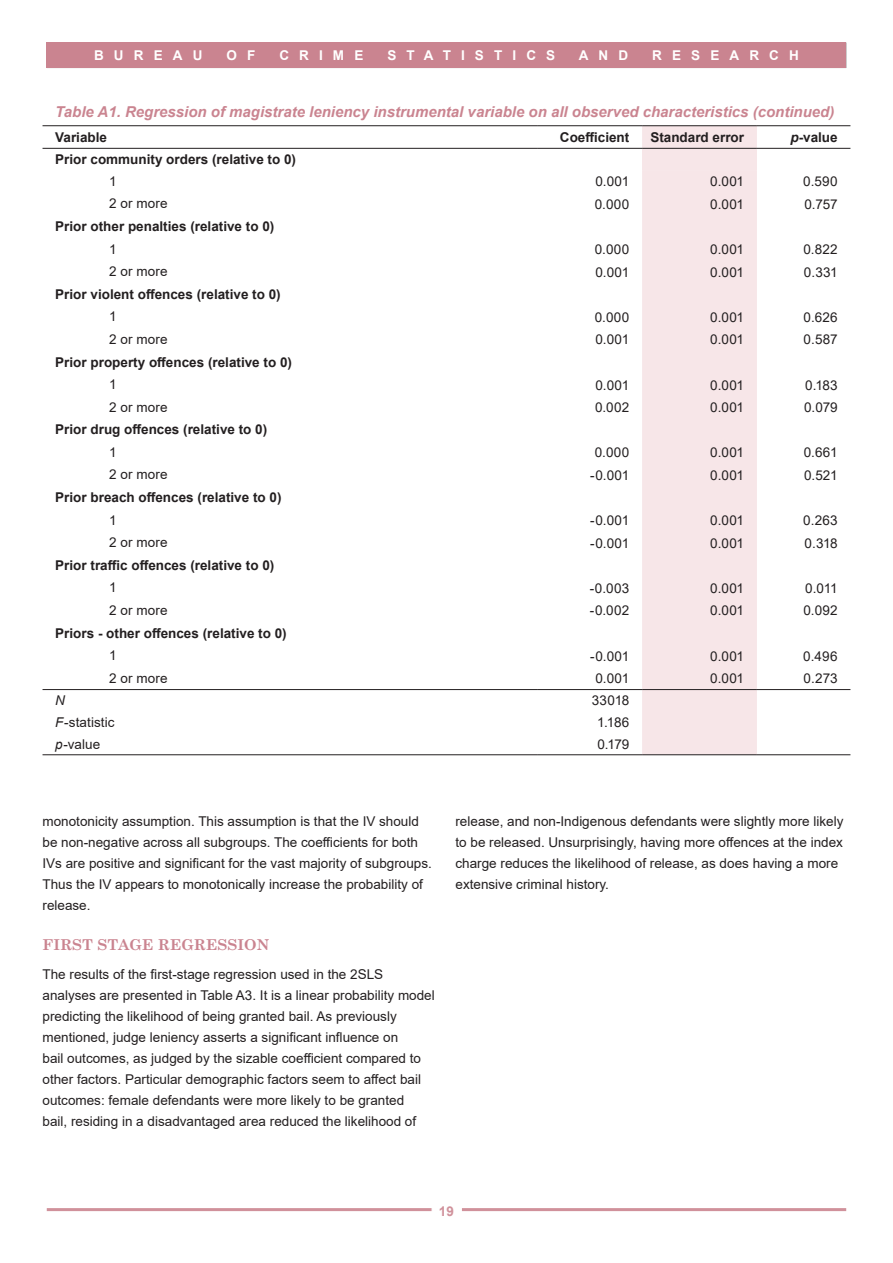
<style>
.page{position:relative;width:893px;height:1263px;background:#fff}
.page>*{position:absolute;margin:0;border:0;box-sizing:border-box;transform-origin:0 0}
.T1__Table_head1{font:italic 700 15px "Arial";color:#ca8490}
._2__0_Subhead_1{font:700 15px "Century Schoolbook";color:#ca8490}
._4__Text__body{font:13.5px/21px "Arial";color:#231f20}
.T3__Table_body_right{font:13.5px "Arial";letter-spacing:.01em;color:#231f20}
.T3__Table_body_bold{font:700 13.5px "Arial";color:#231f20}
.T3__Table_body{font:13.5px "Arial";letter-spacing:.01em;color:#231f20}
.t1{font:700 13.5px "Arial";letter-spacing:.75em;color:#fff}
.T2__Table_head2b{font:700 13.5px "Arial";color:#231f20}
.T2__Table_head2a{font:700 13.5px "Arial";color:#231f20}
.t2{font:700 13.5px "Arial";color:#d0919b}
.T3__Table_body-2{font:italic 13.5px "Arial";color:#231f20}
.s1{font-style:italic}
</style>
<div class="page">
<hr style="left:47px;top:1208px;width:799px;height:3px;background:#d0919b">
<div style="left:432px;top:1204px;width:29px;height:17px;background:#fff"></div>
<div style="left:47px;top:43px;width:799px;height:25px;background:#ca8490"></div>
<div style="left:642px;top:126px;width:115px;height:628px;background:#f7e6e8"></div>
<div style="left:642px;top:148px;width:115px;height:22px;background:#f7e6e8"></div>
<div style="left:642px;top:170px;width:115px;height:519px;background:#f7e6e8"></div>
<hr style="left:538px;top:689px;width:104px;height:1px;background:#231f20">
<hr style="left:642px;top:689px;width:115px;height:1px;background:#231f20">
<hr style="left:757px;top:689px;width:93px;height:1px;background:#231f20">
<hr style="left:43px;top:148px;width:495px;height:1px;background:#231f20">
<hr style="left:538px;top:148px;width:104px;height:1px;background:#231f20">
<hr style="left:642px;top:148px;width:115px;height:1px;background:#231f20">
<hr style="left:757px;top:148px;width:93px;height:1px;background:#231f20">
<hr style="left:43px;top:125px;width:495px;height:1px;background:#231f20">
<hr style="left:538px;top:125px;width:104px;height:1px;background:#231f20">
<hr style="left:642px;top:125px;width:115px;height:1px;background:#231f20">
<hr style="left:757px;top:125px;width:93px;height:1px;background:#231f20">
<hr style="left:43px;top:689px;width:495px;height:1px;background:#231f20">
<hr style="left:43px;top:754px;width:495px;height:1px;background:#231f20">
<hr style="left:538px;top:754px;width:104px;height:1px;background:#231f20">
<hr style="left:642px;top:754px;width:115px;height:1px;background:#231f20">
<hr style="left:757px;top:754px;width:93px;height:1px;background:#231f20">
<p class="t1" style="left:94px;top:46px;width:110px">BUREAU</p>
<p class="t1" style="left:226px;top:46px;width:30px">O F</p>
<p class="t1" style="left:279px;top:46px;width:85px">CRIME</p>
<p class="t1" style="left:387px;top:46px;width:169px">STATISTICS</p>
<p class="t1" style="left:579px;top:46px;width:51px">AND</p>
<p class="t1" style="left:652px;top:46px;width:148px">RESEARCH</p>
<p class="T1__Table_head1" style="left:55px;top:102px;width:781px">Table A1. Regression of magistrate leniency instrumental variable on all observed characteristics (continued)</p>
<p class="T2__Table_head2a" style="left:55px;top:128px;width:53px">Variable</p>
<p class="T2__Table_head2b" style="left:560px;top:128px;width:71px">Coefficient</p>
<p class="T2__Table_head2b" style="left:650px;top:128px;width:95px">Standard error</p>
<p class="T2__Table_head2b" style="left:790px;top:128px;width:49px"><span class="s1">p</span>-value</p>
<p class="T3__Table_body_bold" style="left:55px;top:150px;width:242px">Prior community orders (relative to 0)</p>
<p class="T3__Table_body" style="left:109px;top:172px;width:9px">1</p>
<p class="T3__Table_body_right" style="left:595px;top:172px;width:35px">0.001</p>
<p class="T3__Table_body_right" style="left:710px;top:172px;width:35px">0.001</p>
<p class="T3__Table_body_right" style="left:803px;top:172px;width:36px">0.590</p>
<p class="T3__Table_body" style="left:109px;top:194px;width:60px">2 or more</p>
<p class="T3__Table_body_right" style="left:595px;top:195px;width:36px">0.000</p>
<p class="T3__Table_body_right" style="left:710px;top:195px;width:35px">0.001</p>
<p class="T3__Table_body_right" style="left:804px;top:195px;width:35px">0.757</p>
<p class="T3__Table_body_bold" style="left:55px;top:217px;width:221px">Prior other penalties (relative to 0)</p>
<p class="T3__Table_body" style="left:109px;top:240px;width:9px">1</p>
<p class="T3__Table_body_right" style="left:595px;top:240px;width:36px">0.000</p>
<p class="T3__Table_body_right" style="left:710px;top:240px;width:35px">0.001</p>
<p class="T3__Table_body_right" style="left:803px;top:240px;width:36px">0.822</p>
<p class="T3__Table_body" style="left:109px;top:262px;width:60px">2 or more</p>
<p class="T3__Table_body_right" style="left:595px;top:263px;width:35px">0.001</p>
<p class="T3__Table_body_right" style="left:710px;top:263px;width:35px">0.001</p>
<p class="T3__Table_body_right" style="left:804px;top:263px;width:35px">0.331</p>
<p class="T3__Table_body_bold" style="left:55px;top:284px;width:227px">Prior violent offences (relative to 0)</p>
<p class="T3__Table_body" style="left:109px;top:307px;width:9px">1</p>
<p class="T3__Table_body_right" style="left:595px;top:308px;width:36px">0.000</p>
<p class="T3__Table_body_right" style="left:710px;top:308px;width:35px">0.001</p>
<p class="T3__Table_body_right" style="left:804px;top:308px;width:36px">0.626</p>
<p class="T3__Table_body" style="left:109px;top:330px;width:60px">2 or more</p>
<p class="T3__Table_body_right" style="left:595px;top:330px;width:35px">0.001</p>
<p class="T3__Table_body_right" style="left:710px;top:330px;width:35px">0.001</p>
<p class="T3__Table_body_right" style="left:804px;top:330px;width:36px">0.587</p>
<p class="T3__Table_body_bold" style="left:55px;top:352px;width:238px">Prior property offences (relative to 0)</p>
<p class="T3__Table_body" style="left:109px;top:375px;width:9px">1</p>
<p class="T3__Table_body_right" style="left:595px;top:375px;width:35px">0.001</p>
<p class="T3__Table_body_right" style="left:710px;top:375px;width:35px">0.001</p>
<p class="T3__Table_body_right" style="left:805px;top:375px;width:34px">0.183</p>
<p class="T3__Table_body" style="left:109px;top:398px;width:60px">2 or more</p>
<p class="T3__Table_body_right" style="left:595px;top:398px;width:36px">0.002</p>
<p class="T3__Table_body_right" style="left:710px;top:398px;width:35px">0.001</p>
<p class="T3__Table_body_right" style="left:804px;top:398px;width:35px">0.079</p>
<p class="T3__Table_body_bold" style="left:55px;top:420px;width:213px">Prior drug offences (relative to 0)</p>
<p class="T3__Table_body" style="left:109px;top:443px;width:9px">1</p>
<p class="T3__Table_body_right" style="left:595px;top:443px;width:36px">0.000</p>
<p class="T3__Table_body_right" style="left:710px;top:443px;width:35px">0.001</p>
<p class="T3__Table_body_right" style="left:804px;top:443px;width:35px">0.661</p>
<p class="T3__Table_body" style="left:109px;top:465px;width:60px">2 or more</p>
<p class="T3__Table_body_right" style="left:590px;top:466px;width:41px">-0.001</p>
<p class="T3__Table_body_right" style="left:710px;top:466px;width:35px">0.001</p>
<p class="T3__Table_body_right" style="left:804px;top:466px;width:35px">0.521</p>
<p class="T3__Table_body_bold" style="left:55px;top:488px;width:228px">Prior breach offences (relative to 0)</p>
<p class="T3__Table_body" style="left:109px;top:511px;width:9px">1</p>
<p class="T3__Table_body_right" style="left:590px;top:511px;width:41px">-0.001</p>
<p class="T3__Table_body_right" style="left:710px;top:511px;width:35px">0.001</p>
<p class="T3__Table_body_right" style="left:803px;top:511px;width:36px">0.263</p>
<p class="T3__Table_body" style="left:109px;top:533px;width:60px">2 or more</p>
<p class="T3__Table_body_right" style="left:590px;top:534px;width:41px">-0.001</p>
<p class="T3__Table_body_right" style="left:710px;top:534px;width:35px">0.001</p>
<p class="T3__Table_body_right" style="left:805px;top:534px;width:35px">0.318</p>
<p class="T3__Table_body_bold" style="left:55px;top:555px;width:221px">Prior traffic offences (relative to 0)</p>
<p class="T3__Table_body" style="left:109px;top:578px;width:9px">1</p>
<p class="T3__Table_body_right" style="left:590px;top:579px;width:41px">-0.003</p>
<p class="T3__Table_body_right" style="left:710px;top:579px;width:35px">0.001</p>
<p class="T3__Table_body_right" style="left:805px;top:579px;width:34px">0.011</p>
<p class="T3__Table_body" style="left:109px;top:601px;width:60px">2 or more</p>
<p class="T3__Table_body_right" style="left:590px;top:601px;width:41px">-0.002</p>
<p class="T3__Table_body_right" style="left:710px;top:601px;width:35px">0.001</p>
<p class="T3__Table_body_right" style="left:803px;top:601px;width:36px">0.092</p>
<p class="T3__Table_body_bold" style="left:55px;top:623px;width:233px">Priors - other offences (relative to 0)</p>
<p class="T3__Table_body" style="left:109px;top:646px;width:9px">1</p>
<p class="T3__Table_body_right" style="left:590px;top:646px;width:41px">-0.001</p>
<p class="T3__Table_body_right" style="left:710px;top:646px;width:35px">0.001</p>
<p class="T3__Table_body_right" style="left:803px;top:646px;width:36px">0.496</p>
<p class="T3__Table_body" style="left:109px;top:669px;width:60px">2 or more</p>
<p class="T3__Table_body_right" style="left:595px;top:669px;width:35px">0.001</p>
<p class="T3__Table_body_right" style="left:710px;top:669px;width:35px">0.001</p>
<p class="T3__Table_body_right" style="left:804px;top:669px;width:36px">0.273</p>
<p class="T3__Table_body-2" style="left:55px;top:692px;width:11px">N</p>
<p class="T3__Table_body_right" style="left:592px;top:691px;width:39px">33018</p>
<p class="T3__Table_body" style="left:55px;top:713px;width:61px"><span class="s1">F</span>-statistic</p>
<p class="T3__Table_body_right" style="left:597px;top:713px;width:34px">1.186</p>
<p class="T3__Table_body" style="left:55px;top:735px;width:47px"><span class="s1">p</span>-value</p>
<p class="T3__Table_body_right" style="left:597px;top:735px;width:33px">0.179</p>
<p class="_4__Text__body" style="left:43px;top:811px;width:391px">monotonicity assumption. This assumption is that the IV should be non-negative across all subgroups. The coefficients for both IVs are positive and significant for the vast majority of subgroups.<br>Thus the IV appears to monotonically increase the probability of release.</p>
<p class="_2__0_Subhead_1" style="left:43px;top:932px;width:228px">FIRST STAGE REGRESSION</p>
<p class="_4__Text__body" style="left:43px;top:964px;width:394px">The results of the first-stage regression used in the 2SLS analyses are presented in Table A3. It is a linear probability model predicting the likelihood of being granted bail. As previously mentioned, judge leniency asserts a significant influence on<br>bail outcomes, as judged by the sizable coefficient compared to other factors. Particular demographic factors seem to affect bail outcomes: female defendants were more likely to be granted<br>bail, residing in a disadvantaged area reduced the likelihood of</p>
<p class="_4__Text__body" style="left:455px;top:811px;width:389px">release, and non-Indigenous defendants were slightly more likely to be released. Unsurprisingly, having more offences at the index charge reduces the likelihood of release, as does having a more extensive criminal history.</p>
<p class="t2" style="left:439px;top:1202px;width:17px">19</p>
</div>
